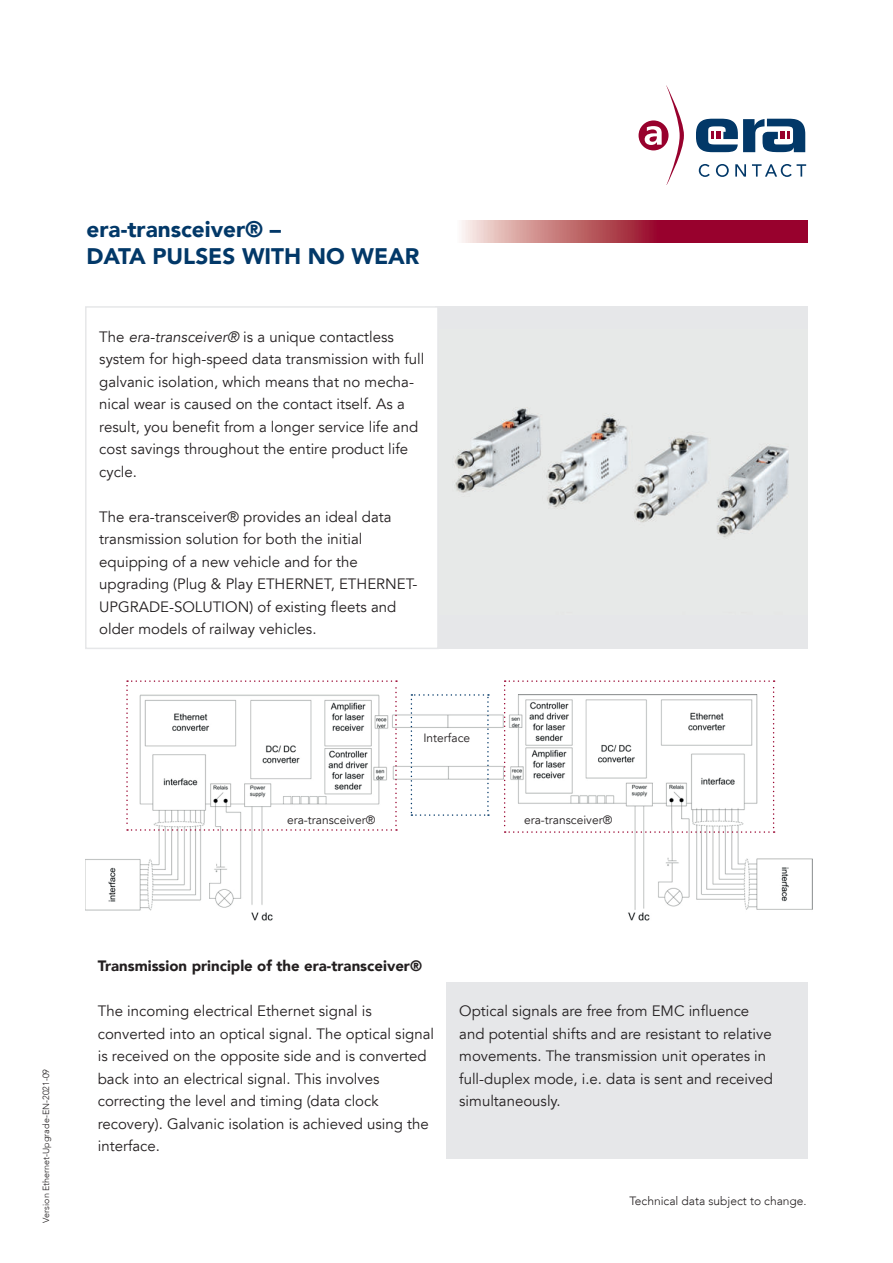
<style>
.page{position:relative;width:893px;height:1263px;background:#fff}
.page>*{position:absolute;margin:0;border:0;box-sizing:border-box;transform-origin:0 0}
.t1{font:900 22.5px/27px "Avenir LT";color:#023868}
.t2{font:15px/22.5px "Avenir LT";color:#231f20}
.t3{font:900 15px "Avenir LT";color:#231f20}
.t4{font:12px "Avenir LT";color:#231f20}
.t5{font:300 12px "Avenir LT";color:#231f20}
.t6{font:300 9px "Avenir LT";color:#231f20}
.s1{font-style:italic}
</style>
<div class="page">
<svg style="left:699px;top:164px;width:11px;height:13px"></svg>
<svg style="left:716px;top:164px;width:13px;height:13px"></svg>
<svg style="left:735px;top:164px;width:11px;height:13px"></svg>
<svg style="left:752px;top:164px;width:54px;height:13px"></svg>
<svg style="left:696px;top:119px;width:109px;height:33px"></svg>
<svg style="left:639px;top:85px;width:45px;height:99px"></svg>
<div style="left:436px;top:306px;width:372px;height:343px;background:#e6e7e9"></div>
<img style="left:455px;top:407px;width:334px;height:131px">
<div style="left:85px;top:306px;width:354px;height:343px;border:2px solid #e6e7e9"></div>
<div style="left:446px;top:982px;width:362px;height:177px;background:#e6e7e9"></div>
<img style="left:85px;top:695px;width:727px;height:226px">
<svg style="left:126px;top:680px;width:271px;height:151px"></svg>
<svg style="left:504px;top:680px;width:271px;height:153px"></svg>
<svg style="left:411px;top:694px;width:78px;height:122px"></svg>
<svg style="left:462px;top:220px;width:346px;height:22px;background:#b2465b"></svg>
<h1 class="t1" style="left:87px;top:216px;width:334px">era-transceiver® –<br>DATA PULSES WITH NO WEAR</h1>
<p class="t2" style="left:99px;top:327px;width:327px">The <span class="s1">era-transceiver®</span> is a unique contactless system for high-speed data transmission with full galvanic isolation, which means that no mecha&shy;nical wear is caused on the contact itself. As a result, you benefit from a longer service life and cost savings throughout the entire product life cycle.</p>
<p class="t2" style="left:99px;top:507px;width:320px">The era-transceiver® provides an ideal data transmission solution for both the initial equipping of a new vehicle and for the upgrading (Plug &amp; Play ETHERNET, ETHERNET-UPGRADE-SOLUTION) of existing fleets and older models of railway vehicles.</p>
<p class="t4" style="left:423px;top:733px;width:48px">Interface</p>
<p class="t4" style="left:287px;top:815px;width:90px">era-transceiver®</p>
<p class="t4" style="left:524px;top:815px;width:90px">era-transceiver®</p>
<p class="t6" style="left:43px;top:1222px;width:155px;rotate:-90deg">Version Ethernet-Upgrade-EN-2021-09</p>
<p class="t3" style="left:98px;top:957px;width:326px">Transmission principle of the era-transceiver®</p>
<p class="t2" style="left:98px;top:1001px;width:338px">The incoming electrical Ethernet signal is converted into an optical signal. The optical signal is received on the opposite side and is converted back into an electrical signal. This involves correcting the level and timing (data clock recovery). Galvanic isolation is achieved using the interface.</p>
<p class="t2" style="left:459px;top:1000px;width:315px">Optical signals are free from EMC influence and potential shifts and are resistant to relative movements. The transmission unit operates in full-duplex mode, i.e. data is sent and received simultaneously.</p>
<p class="t5" style="left:629px;top:1196px;width:179px">Technical data subject to change.</p>
</div>
